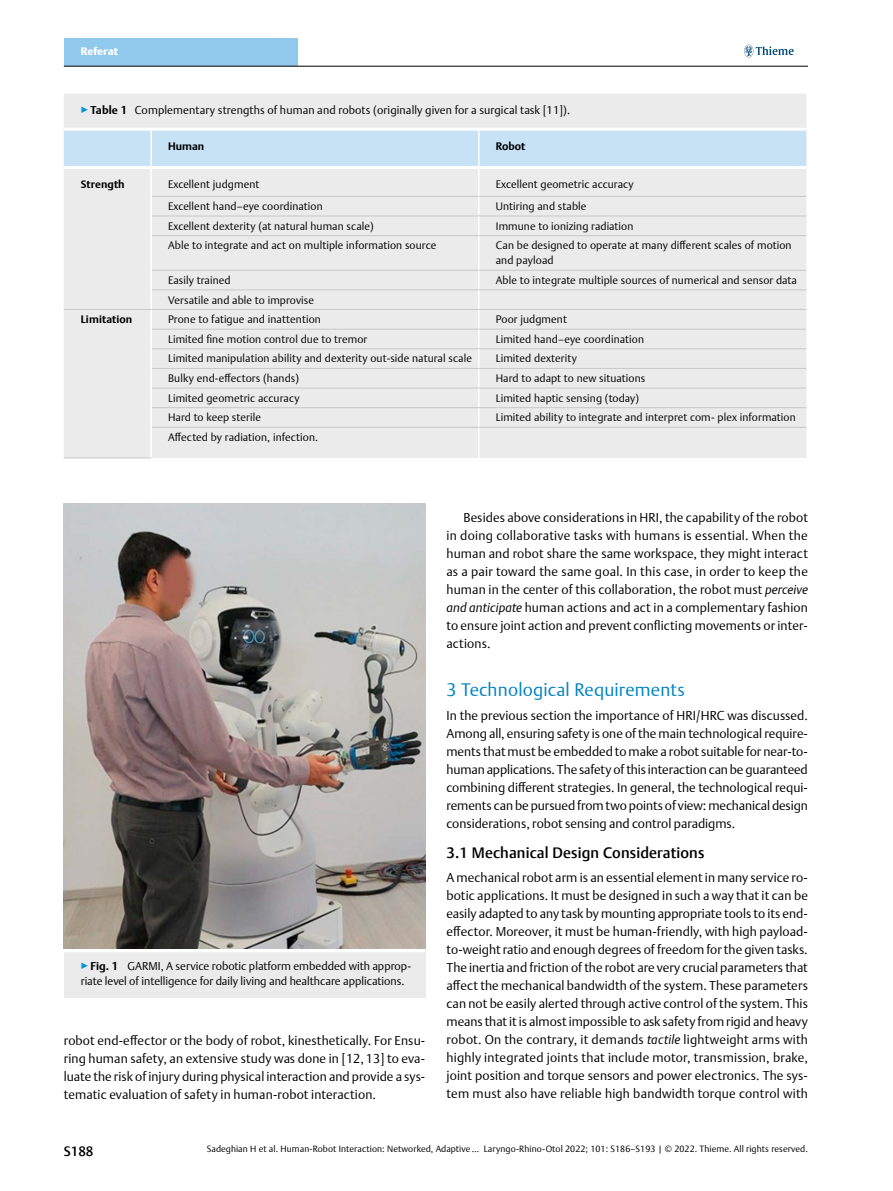
<style>
.page{position:relative;width:893px;height:1191px;background:#fff}
.page>*{position:absolute;margin:0;border:0;box-sizing:border-box;transform-origin:0 0}
.t1{font:300 18px "Thieme Argo 2011";letter-spacing:.01em;color:#0083c2}
.t2{font:500 15px "Thieme Argo 2011";letter-spacing:.01em;color:#000}
.t3{font:500 13.5px "Thieme Argo 2011";color:#000}
.t4{font:300 12.75px/18px "Thieme Argo 2011";letter-spacing:.01em;color:#000;text-align:justify}
.t5{font:300 11.25px/15px "Thieme Argo 2011";color:#000}
.t6{font:300 10.8px/15px "Thieme Argo 2011";letter-spacing:.01em;color:#000}
.t7{font:700 10.8px "Thieme Argo 2011";letter-spacing:.005em;color:#000}
.t8{font:900 10.8px "Thieme Argo 2011";letter-spacing:.005em;color:#fff}
.t9{font:300 9px "Thieme Argo 2011";letter-spacing:.01em;color:#000}
.s1{color:#0095da}
.s2{font-weight:700}
.s3{font-style:italic}
</style>
<div class="page">
<div style="left:64px;top:38px;width:234px;height:28px;background:#91c9ed"></div>
<svg style="left:744px;top:45px;width:50px;height:12px"></svg>
<hr style="left:64px;top:66px;width:744px;height:1px;background:#000">
<div style="left:64px;top:94px;width:742px;height:364px;background:#ebebec"></div>
<div style="left:64px;top:131px;width:742px;height:35px;background:#c7e1f5"></div>
<hr style="left:64px;top:128px;width:87px;height:3px;background:#fff">
<hr style="left:64px;top:166px;width:87px;height:3px;background:#fff">
<hr style="left:151px;top:128px;width:328px;height:3px;background:#fff">
<hr style="left:151px;top:166px;width:328px;height:3px;background:#fff">
<hr style="left:150px;top:131px;width:2px;height:35px;background:#fff">
<hr style="left:479px;top:128px;width:327px;height:3px;background:#fff">
<hr style="left:479px;top:166px;width:329px;height:3px;background:#fff">
<hr style="left:478px;top:131px;width:2px;height:35px;background:#fff">
<hr style="left:478px;top:169px;width:2px;height:27px;background:#fff">
<hr style="left:152px;top:196px;width:327px;height:1px;background:#c7c8ca">
<hr style="left:479px;top:196px;width:327px;height:1px;background:#c7c8ca">
<hr style="left:152px;top:216px;width:327px;height:1px;background:#c7c8ca">
<hr style="left:479px;top:216px;width:327px;height:1px;background:#c7c8ca">
<svg style="left:478px;top:197px;width:2px;height:38px"></svg>
<hr style="left:152px;top:235px;width:327px;height:1px;background:#c7c8ca">
<hr style="left:479px;top:235px;width:327px;height:1px;background:#c7c8ca">
<hr style="left:478px;top:236px;width:2px;height:34px;background:#fff">
<hr style="left:152px;top:270px;width:327px;height:1px;background:#c7c8ca">
<hr style="left:479px;top:270px;width:327px;height:1px;background:#c7c8ca">
<hr style="left:152px;top:289px;width:327px;height:1px;background:#c7c8ca">
<hr style="left:479px;top:289px;width:327px;height:1px;background:#c7c8ca">
<hr style="left:151px;top:309px;width:328px;height:1px;background:#c7c8ca">
<hr style="left:479px;top:309px;width:327px;height:1px;background:#c7c8ca">
<hr style="left:152px;top:329px;width:327px;height:1px;background:#c7c8ca">
<hr style="left:479px;top:329px;width:327px;height:1px;background:#c7c8ca">
<hr style="left:152px;top:348px;width:327px;height:1px;background:#c7c8ca">
<hr style="left:479px;top:348px;width:327px;height:1px;background:#c7c8ca">
<hr style="left:152px;top:368px;width:327px;height:1px;background:#c7c8ca">
<hr style="left:479px;top:368px;width:327px;height:1px;background:#c7c8ca">
<hr style="left:152px;top:388px;width:327px;height:1px;background:#c7c8ca">
<hr style="left:479px;top:388px;width:327px;height:1px;background:#c7c8ca">
<svg style="left:478px;top:271px;width:2px;height:156px"></svg>
<hr style="left:152px;top:407px;width:327px;height:1px;background:#c7c8ca">
<hr style="left:152px;top:427px;width:327px;height:1px;background:#c7c8ca">
<hr style="left:479px;top:407px;width:327px;height:1px;background:#c7c8ca">
<hr style="left:479px;top:427px;width:327px;height:1px;background:#c7c8ca">
<hr style="left:478px;top:428px;width:2px;height:30px;background:#fff">
<hr style="left:150px;top:169px;width:2px;height:27px;background:#fff">
<hr style="left:150px;top:196px;width:2px;height:20px;background:#fff">
<hr style="left:150px;top:216px;width:2px;height:20px;background:#fff">
<hr style="left:150px;top:236px;width:2px;height:34px;background:#fff">
<hr style="left:150px;top:270px;width:2px;height:20px;background:#fff">
<hr style="left:64px;top:309px;width:87px;height:1px;background:#c7c8ca">
<hr style="left:64px;top:457px;width:88px;height:1px;background:#c7c8ca">
<svg style="left:150px;top:290px;width:2px;height:39px"></svg>
<hr style="left:150px;top:329px;width:2px;height:20px;background:#fff">
<svg style="left:150px;top:349px;width:2px;height:19px"></svg>
<hr style="left:150px;top:368px;width:2px;height:20px;background:#fff">
<hr style="left:150px;top:388px;width:2px;height:20px;background:#fff">
<svg style="left:150px;top:408px;width:2px;height:19px"></svg>
<hr style="left:150px;top:427px;width:2px;height:30px;background:#fff">
<div style="left:64px;top:948px;width:361px;height:50px;background:#ebebec"></div>
<svg style="left:64px;top:948px;width:361px;height:4px"></svg>
<img style="left:64px;top:504px;width:361px;height:444px">
<p class="t8" style="left:81px;top:44px;width:39px">Referat</p>
<p class="t5" style="left:81px;top:103px;width:491px"><span class="s1">▶</span><span class="s2">Table 1</span> Complementary strengths of human and robots (originally given for a surgical task [11]).</p>
<p class="t7" style="left:168px;top:139px;width:37px">Human</p>
<p class="t7" style="left:496px;top:139px;width:31px">Robot</p>
<p class="t7" style="left:81px;top:177px;width:45px">Strength</p>
<p class="t6" style="left:168px;top:176px;width:93px">Excellent judgment</p>
<p class="t6" style="left:496px;top:176px;width:139px">Excellent geometric accuracy</p>
<p class="t6" style="left:168px;top:198px;width:156px">Excellent hand–eye coordination</p>
<p class="t6" style="left:496px;top:198px;width:92px">Untiring and stable</p>
<p class="t6" style="left:168px;top:218px;width:207px">Excellent dexterity (at natural human scale)</p>
<p class="t6" style="left:496px;top:218px;width:139px">Immune to ionizing radiation</p>
<p class="t6" style="left:168px;top:238px;width:270px">Able to integrate and act on multiple information source</p>
<p class="t6" style="left:496px;top:238px;width:297px">Can be designed to operate at many different scales of motion and payload</p>
<p class="t6" style="left:168px;top:272px;width:64px">Easily trained</p>
<p class="t6" style="left:496px;top:272px;width:303px">Able to integrate multiple sources of numerical and sensor data</p>
<p class="t6" style="left:168px;top:292px;width:148px">Versatile and able to improvise</p>
<p class="t7" style="left:81px;top:312px;width:53px">Limitation</p>
<p class="t6" style="left:168px;top:311px;width:154px">Prone to fatigue and inattention</p>
<p class="t6" style="left:496px;top:311px;width:73px">Poor judgment</p>
<p class="t6" style="left:168px;top:331px;width:201px">Limited fine motion control due to tremor</p>
<p class="t6" style="left:496px;top:331px;width:150px">Limited hand–eye coordination</p>
<p class="t6" style="left:168px;top:351px;width:305px">Limited manipulation ability and dexterity out-side natural scale</p>
<p class="t6" style="left:496px;top:351px;width:83px">Limited dexterity</p>
<p class="t6" style="left:168px;top:370px;width:132px">Bulky end-effectors (hands)</p>
<p class="t6" style="left:496px;top:370px;width:151px">Hard to adapt to new situations</p>
<p class="t6" style="left:168px;top:390px;width:133px">Limited geometric accuracy</p>
<p class="t6" style="left:496px;top:390px;width:145px">Limited haptic sensing (today)</p>
<p class="t6" style="left:168px;top:410px;width:94px">Hard to keep sterile</p>
<p class="t6" style="left:496px;top:410px;width:301px">Limited ability to integrate and interpret com- plex information</p>
<p class="t6" style="left:168px;top:429px;width:151px">Affected by radiation, infection.</p>
<p class="t5" style="left:81px;top:958px;width:332px"><span class="s1">▶</span><span class="s2">Fig. 1</span> GARMI, A service robotic platform embedded with approp&shy;riate level of intelligence for daily living and healthcare applications.</p>
<p class="t4" style="left:64px;top:1031px;width:363px">robot end-effector or the body of robot, kinesthetically. For Ensu&shy;ring human safety, an extensive study was done in [12, 13] to eva&shy;luate the risk of injury during physical interaction and provide a sys&shy;tematic evaluation of safety in human-robot interaction.</p>
<p class="t4" style="left:446px;top:508px;width:363px;text-indent:17px">Besides above considerations in HRI, the capability of the robot in doing collaborative tasks with humans is essential. When the human and robot share the same workspace, they might interact as a pair toward the same goal. In this case, in order to keep the human in the center of this collaboration, the robot must <span class="s3">perceive and anticipate</span> human actions and act in a complementary fashion to ensure joint action and prevent conflicting movements or inter&shy;actions.</p>
<h1 class="t1" style="left:446px;top:677px;width:240px">3 Technological Requirements</h1>
<p class="t4" style="left:446px;top:706px;width:363px">In the previous section the importance of HRI/HRC was discussed.<br>Among all, ensuring safety is one of the main technological require&shy;ments that must be embedded to make a robot suitable for near-to&shy;human applications. The safety of this interaction can be guaranteed combining different strategies. In general, the technological requi&shy;rements can be pursued from two points of view: mechanical design considerations, robot sensing and control paradigms.</p>
<p class="t2" style="left:446px;top:842px;width:259px">3.1 Mechanical Design Considerations</p>
<p class="t4" style="left:446px;top:868px;width:363px">A mechanical robot arm is an essential element in many service ro&shy;botic applications. It must be designed in such a way that it can be easily adapted to any task by mounting appropriate tools to its end&shy;effector. Moreover, it must be human-friendly, with high payload&shy;to-weight ratio and enough degrees of freedom for the given tasks.<br>The inertia and friction of the robot are very crucial parameters that affect the mechanical bandwidth of the system. These parameters can not be easily alerted through active control of the system. This means that it is almost impossible to ask safety from rigid and heavy robot. On the contrary, it demands <span class="s3">tactile</span> lightweight arms with highly integrated joints that include motor, transmission, brake, joint position and torque sensors and power electronics. The sys&shy;tem must also have reliable high bandwidth torque control with</p>
<p class="t3" style="left:64px;top:1142px;width:31px">S188</p>
<p class="t9" style="left:207px;top:1143px;width:603px">Sadeghian H et al. Human-Robot Interaction: Networked, Adaptive … Laryngo-Rhino-Otol 2022; 101: S186–S193 | © 2022. Thieme. All rights reserved.</p>
</div>
